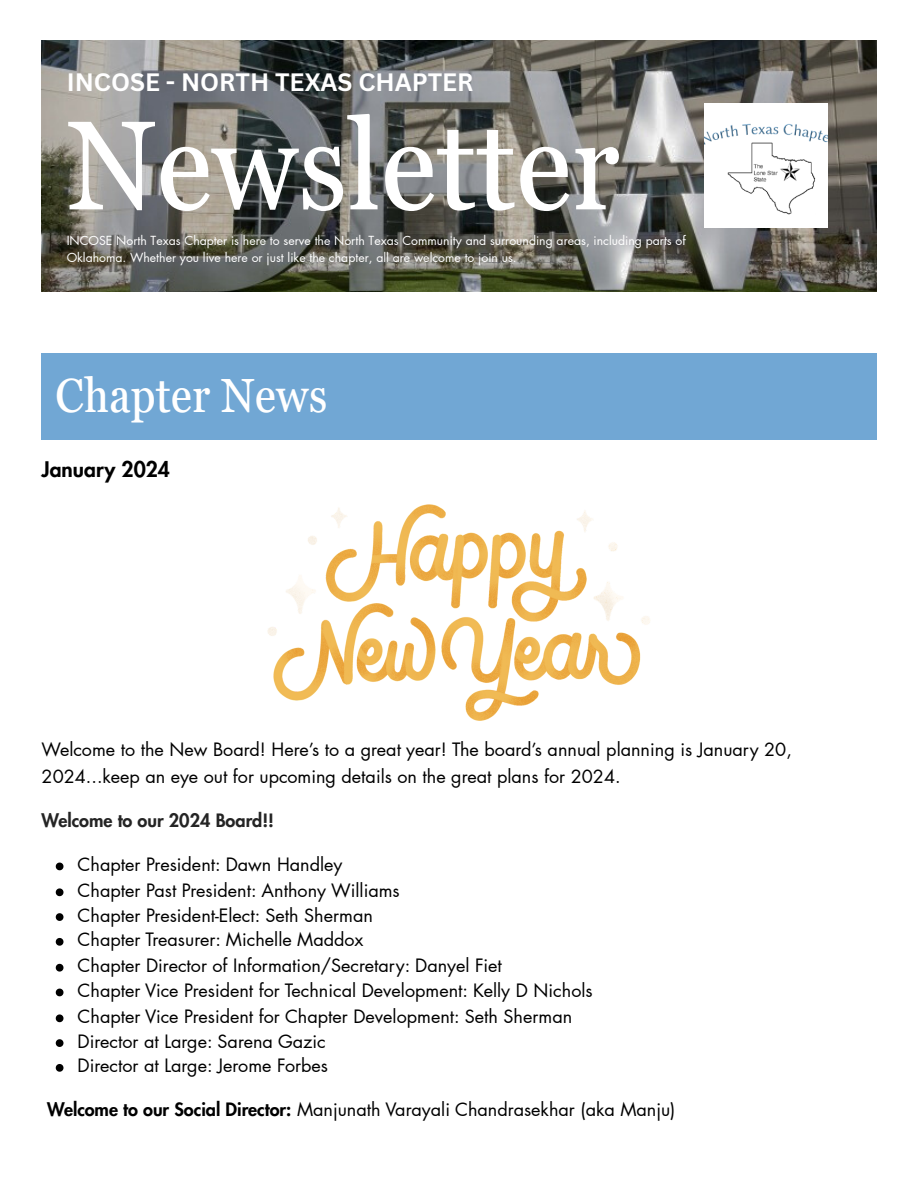
<style>
.page{position:relative;width:918px;height:1186px;background:#fff}
.page>*{position:absolute;margin:0;border:0;box-sizing:border-box;transform-origin:0 0}
.t1{font:condensed 126.3px "Georgia Pro";color:#fff}
.t2{font:condensed 48px "Georgia Pro";color:#fff}
.t3{font:700 24.45px "Canva Sans";color:#fff}
.t4{font:800 21px "Futura LT Pro";color:#000}
.t5{font:18px/27px "Futura LT Pro";color:#000}
.t6{font:800 18px "Futura LT Pro";color:#242424}
.t7{font:12.3px/17.1px "Futura LT Pro";color:#fff}
.s1{font-weight:800}
</style>
<div class="page">
<img style="left:42px;top:40px;width:834px;height:251px">
<img style="left:704px;top:104px;width:124px;height:124px">
<div style="left:42px;top:353px;width:834px;height:86px;background:#71a7d4"></div>
<img style="left:268px;top:504px;width:382px;height:216px">
<svg style="left:56px;top:862px;width:7px;height:8px"></svg>
<svg style="left:56px;top:888px;width:7px;height:8px"></svg>
<svg style="left:56px;top:913px;width:7px;height:8px"></svg>
<svg style="left:56px;top:938px;width:7px;height:7px"></svg>
<svg style="left:56px;top:964px;width:7px;height:7px"></svg>
<svg style="left:56px;top:988px;width:7px;height:8px"></svg>
<svg style="left:56px;top:1014px;width:7px;height:8px"></svg>
<svg style="left:56px;top:1039px;width:7px;height:8px"></svg>
<svg style="left:56px;top:1064px;width:7px;height:7px"></svg>
<p class="t3" style="left:67px;top:65px;width:408px">INCOSE - NORTH TEXAS CHAPTER</p>
<p class="t1" style="left:67px;top:94px;width:554px">Newsletter</p>
<p class="t7" style="left:67px;top:232px;width:621px">INCOSE North Texas Chapter is here to serve the North Texas Community and surrounding areas, including parts of<br>Oklahoma. Whether you live here or just like the chapter, all are welcome to join us.</p>
<p class="t2" style="left:55px;top:368px;width:274px">Chapter News</p>
<p class="t4" style="left:42px;top:460px;width:130px">January 2024</p>
<p class="t5" style="left:42px;top:737px;width:752px">Welcome to the New Board! Here’s to a great year! The board’s annual planning is January 20,<br>2024...keep an eye out for upcoming details on the great plans for 2024.</p>
<p class="t6" style="left:42px;top:812px;width:234px">Welcome to our 2024 Board!!</p>
<p class="t5" style="left:78px;top:851px;width:266px">Chapter President: Dawn Handley</p>
<p class="t5" style="left:78px;top:877px;width:324px">Chapter Past President: Anthony Williams</p>
<p class="t5" style="left:78px;top:902px;width:297px">Chapter President-Elect: Seth Sherman</p>
<p class="t5" style="left:78px;top:927px;width:287px">Chapter Treasurer: Michelle Maddox</p>
<p class="t5" style="left:78px;top:953px;width:426px">Chapter Director of Information/Secretary: Danyel Fiet</p>
<p class="t5" style="left:78px;top:977px;width:517px">Chapter Vice President for Technical Development: Kelly D Nichols</p>
<p class="t5" style="left:78px;top:1003px;width:496px">Chapter Vice President for Chapter Development: Seth Sherman</p>
<p class="t5" style="left:78px;top:1028px;width:250px">Director at Large: Sarena Gazic</p>
<p class="t5" style="left:78px;top:1053px;width:252px">Director at Large: Jerome Forbes</p>
<p class="t5" style="left:47px;top:1097px;width:630px"><span class="s1">Welcome to our Social Director:</span> Manjunath Varayali Chandrasekhar (aka Manju)</p>
</div>
